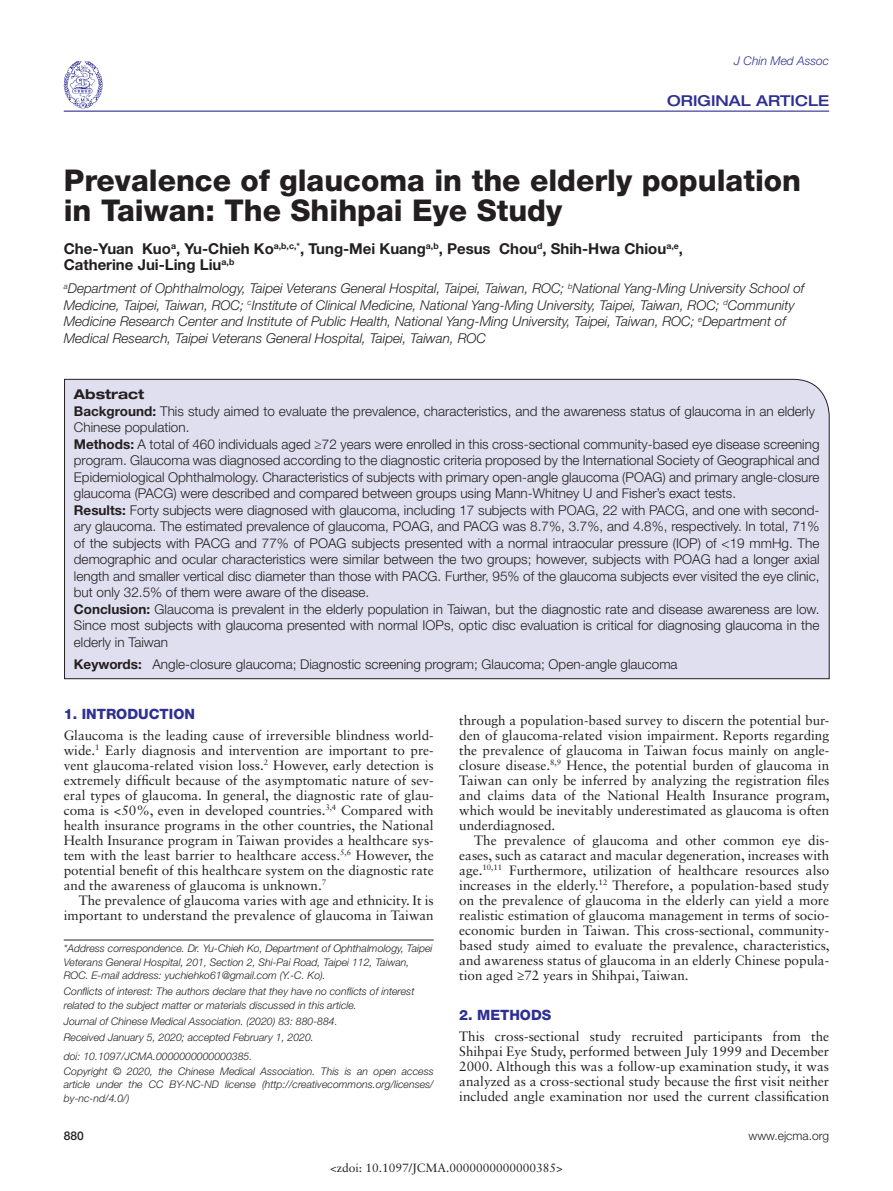
<style>
.page{position:relative;width:893px;height:1191px;background:#fff}
.page>*{position:absolute;margin:0;border:0;box-sizing:border-box;transform-origin:0 0}
.t1{font:800 30px/30px "Helvetica Neue LT Std";color:#231f20}
.t2{font:700 15px/16.5px "Helvetica Neue LT Std";color:#231f20}
.t3{font:500 expanded 15px "Helvetica Neue LT Std";color:#2e3092}
.t4{font:800 14.25px "Helvetica Neue LT Std";color:#2e3092}
.t5{font:13.5px/15px "Sabon LT Std";color:#231f20;text-align:justify}
.t6{font:300 13.5px/16.5px "Helvetica Neue LT Std";color:#231f20}
.t7{font:italic 300 13.5px/16.5px "Helvetica Neue LT Std";color:#231f20}
.t8{font:12px "Sabon LT Std";color:#231f20}
.t9{font:italic 300 12px "Helvetica Neue LT Std";color:#2e3092}
.t10{font:300 12px "Helvetica Neue LT Std";color:#231f20}
.t11{font:500 12px "Helvetica Neue LT Std";color:#231f20}
.t12{font:italic 300 10.5px/13.5px "Helvetica Neue LT Std";color:#231f20}
.s1{font-weight:700;font-stretch:expanded}
.s2{font-weight:700}
</style>
<div class="page">
<hr style="left:64px;top:111px;width:765px;height:1px;background:#2e3092">
<svg style="left:64px;top:61px;width:39px;height:47px"></svg>
<hr style="left:64px;top:939px;width:370px;height:1px;background:#231f20">
<div style="left:64px;top:378px;width:766px;height:301px;background:#e0dfef"></div>
<p class="t9" style="left:734px;top:54px;width:96px">J Chin Med Assoc</p>
<p class="t3" style="left:667px;top:91px;width:163px">ORIGINAL ARTICLE</p>
<h1 class="t1" style="left:64px;top:166px;width:739px">Prevalence of glaucoma in the elderly population in Taiwan: The Shihpai Eye Study</h1>
<p class="t2" style="left:64px;top:240px;width:621px">Che-Yuan Kuo<sup>a</sup>, Yu-Chieh Ko<sup>a,b,c,*</sup>, Tung-Mei Kuang<sup>a,b</sup>, Pesus Chou<sup>d</sup>, Shih-Hwa Chiou<sup>a,e</sup>,<br>Catherine Jui-Ling Liu<sup>a,b</sup></p>
<p class="t7" style="left:64px;top:280px;width:742px"><sup>a</sup>Department of Ophthalmology, Taipei Veterans General Hospital, Taipei, Taiwan, ROC; <sup>b</sup>National Yang-Ming University School of Medicine, Taipei, Taiwan, ROC; <sup>c</sup>Institute of Clinical Medicine, National Yang-Ming University, Taipei, Taiwan, ROC; <sup>d</sup>Community Medicine Research Center and Institute of Public Health, National Yang-Ming University, Taipei, Taiwan, ROC; <sup>e</sup>Department of Medical Research, Taipei Veterans General Hospital, Taipei, Taiwan, ROC</p>
<p class="t6" style="left:74px;top:386px;width:747px"><span class="s1">Abstract<br></span><span class="s2">Background:</span> This study aimed to evaluate the prevalence, characteristics, and the awareness status of glaucoma in an elderly Chinese population.<br><span class="s2">Methods:</span> A total of 460 individuals aged ≥72 years were enrolled in this cross-sectional community-based eye disease screening program. Glaucoma was diagnosed according to the diagnostic criteria proposed by the International Society of Geographical and Epidemiological Ophthalmology. Characteristics of subjects with primary open-angle glaucoma (POAG) and primary angle-closure glaucoma (PACG) were described and compared between groups using Mann-Whitney U and Fisher’s exact tests.<br><span class="s2">Results:</span> Forty subjects were diagnosed with glaucoma, including 17 subjects with POAG, 22 with PACG, and one with second&shy;ary glaucoma. The estimated prevalence of glaucoma, POAG, and PACG was 8.7%, 3.7%, and 4.8%, respectively. In total, 71% of the subjects with PACG and 77% of POAG subjects presented with a normal intraocular pressure (IOP) of &lt;19 mmHg. The demographic and ocular characteristics were similar between the two groups; however, subjects with POAG had a longer axial length and smaller vertical disc diameter than those with PACG. Further, 95% of the glaucoma subjects ever visited the eye clinic, but only 32.5% of them were aware of the disease.<br><span class="s2">Conclusion:</span> Glaucoma is prevalent in the elderly population in Taiwan, but the diagnostic rate and disease awareness are low.<br>Since most subjects with glaucoma presented with normal IOPs, optic disc evaluation is critical for diagnosing glaucoma in the elderly in Taiwan</p>
<p class="t6" style="left:74px;top:656px;width:605px"><span class="s2">Keywords:</span> Angle-closure glaucoma; Diagnostic screening program; Glaucoma; Open-angle glaucoma</p>
<p class="t4" style="left:64px;top:705px;width:133px">1. INTRODUCTION</p>
<p class="t5" style="left:64px;top:727px;width:371px">Glaucoma is the leading cause of irreversible blindness world&shy;wide.<sup>1</sup> Early diagnosis and intervention are important to pre&shy;vent glaucoma-related vision loss.<sup>2</sup> However, early detection is extremely difficult because of the asymptomatic nature of sev&shy;eral types of glaucoma. In general, the diagnostic rate of glau&shy;coma is &lt;50%, even in developed countries.<sup>3,4</sup> Compared with health insurance programs in the other countries, the National Health Insurance program in Taiwan provides a healthcare sys&shy;tem with the least barrier to healthcare access.<sup>5,6</sup> However, the potential benefit of this healthcare system on the diagnostic rate and the awareness of glaucoma is unknown.<sup>7</sup></p>
<p class="t5" style="left:64px;top:892px;width:371px;text-align:right">The prevalence of glaucoma varies with age and ethnicity. It is important to understand the prevalence of glaucoma in Taiwan</p>
<p class="t12" style="left:64px;top:941px;width:370px">*Address correspondence. Dr. Yu-Chieh Ko, Department of Ophthalmology, Taipei<br>Veterans General Hospital, 201, Section 2, Shi-Pai Road, Taipei 112, Taiwan,<br>ROC. E-mail address: yuchiehko61@gmail.com (Y.-C. Ko).</p>
<p class="t12" style="left:64px;top:984px;width:352px">Conflicts of interest: The authors declare that they have no conflicts of interest related to the subject matter or materials discussed in this article.</p>
<p class="t12" style="left:64px;top:1013px;width:275px;line-height:15.9px">Journal of Chinese Medical Association. (2020) 83: 880-884.<br>Received January 5, 2020; accepted February 1, 2020.</p>
<p class="t12" style="left:64px;top:1048px;width:371px;line-height:15px">doi: 10.1097/JCMA.0000000000000385.<br>Copyright © 2020, the Chinese Medical Association. This is an open access</p>
<p class="t12" style="left:64px;top:1077px;width:371px">article under the CC BY-NC-ND license (http://creativecommons.org/licenses/ by-nc-nd/4.0/)</p>
<p class="t5" style="left:459px;top:712px;width:372px">through a population-based survey to discern the potential bur&shy;den of glaucoma-related vision impairment. Reports regarding the prevalence of glaucoma in Taiwan focus mainly on angle&shy;closure disease.<sup>8,9</sup> Hence, the potential burden of glaucoma in Taiwan can only be inferred by analyzing the registration files and claims data of the National Health Insurance program, which would be inevitably underestimated as glaucoma is often underdiagnosed.</p>
<p class="t5" style="left:459px;top:832px;width:372px;text-indent:15px">The prevalence of glaucoma and other common eye dis&shy;eases, such as cataract and macular degeneration, increases with age.<sup>10,11</sup> Furthermore, utilization of healthcare resources also increases in the elderly.<sup>12</sup> Therefore, a population-based study on the prevalence of glaucoma in the elderly can yield a more realistic estimation of glaucoma management in terms of socio&shy;economic burden in Taiwan. This cross-sectional, community&shy;based study aimed to evaluate the prevalence, characteristics, and awareness status of glaucoma in an elderly Chinese popula&shy;tion aged ≥72 years in Shihpai, Taiwan.</p>
<p class="t4" style="left:459px;top:1007px;width:94px">2. METHODS</p>
<p class="t5" style="left:459px;top:1029px;width:371px">This cross-sectional study recruited participants from the Shihpai Eye Study, performed between July 1999 and December 2000. Although this was a follow-up examination study, it was analyzed as a cross-sectional study because the first visit neither included angle examination nor used the current classification</p>
<p class="t11" style="left:64px;top:1128px;width:22px">880</p>
<p class="t10" style="left:748px;top:1128px;width:82px">www.ejcma.org</p>
<p class="t8" style="left:330px;top:1160px;width:234px">&lt;zdoi: 10.1097/JCMA.0000000000000385&gt;</p>
</div>
